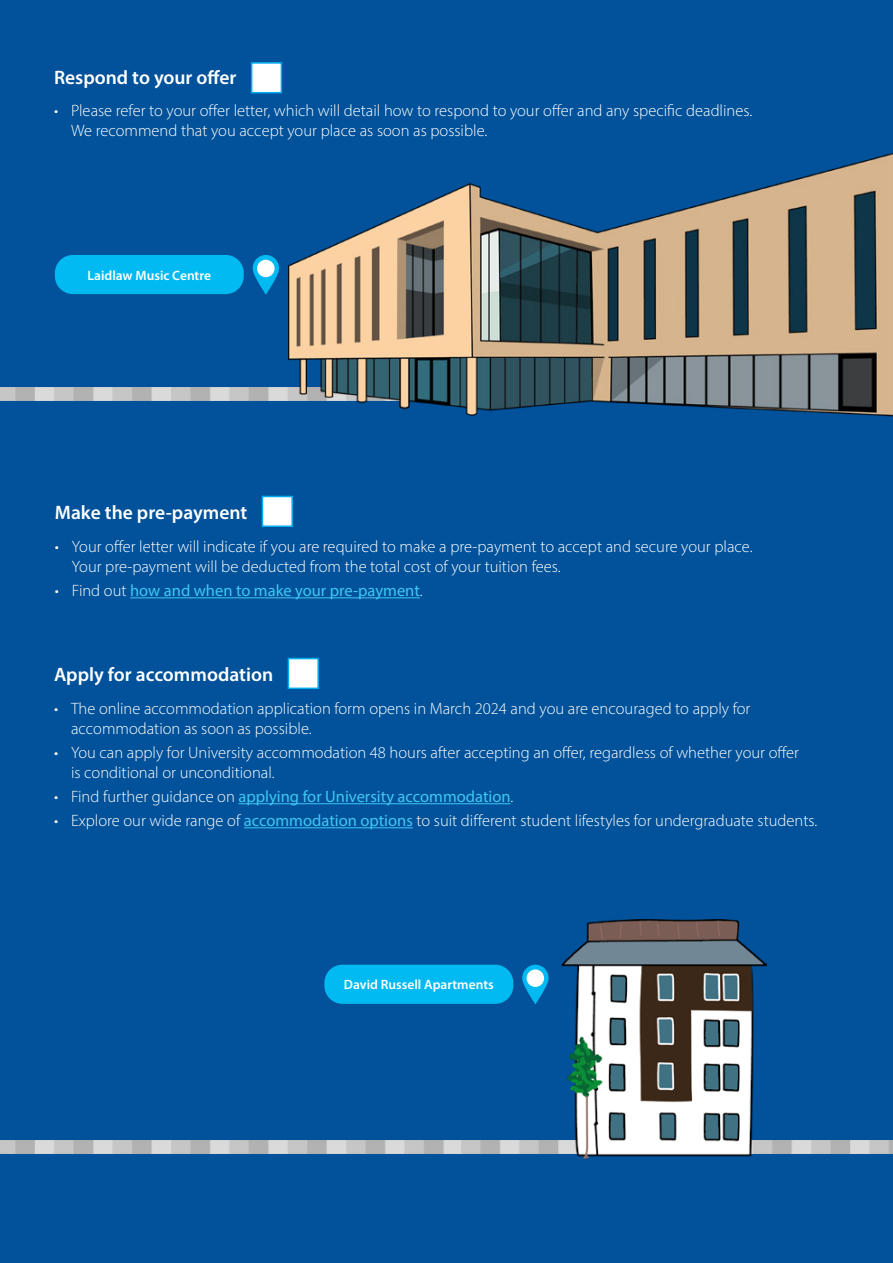
<style>
.page{position:relative;width:893px;height:1263px;background:#01529a}
.page>*{position:absolute;margin:0;border:0;box-sizing:border-box;transform-origin:0 0}
.Section_title{font:600 19.5px "Myriad Pro";color:#fff}
.Body_bullet_points{font:300 16.5px/19.8px "Myriad Pro";color:#fff}
.Body_bullet_points-2{font:16.5px "Myriad Pro";color:#40c7f4}
.t1{font:600 13.5px "Myriad Pro";color:#fff}
.s1{font-weight:300;color:#fff}
.s2{font-weight:400;color:#40c7f4}
</style>
<div class="page">
<img style="left:0;top:1140px;width:893px;height:14px">
<div style="left:288px;top:658px;width:31px;height:31px;background:#fff;border:2px solid #00aeef"></div>
<div style="left:262px;top:496px;width:31px;height:31px;background:#fff;border:2px solid #00aeef"></div>
<img style="left:561px;top:919px;width:205px;height:241px">
<svg style="left:522px;top:965px;width:27px;height:39px"></svg>
<div style="left:527px;top:969px;width:17px;height:18px;background:#fff;border-radius:50%"></div>
<div style="left:324px;top:965px;width:189px;height:39px;background:#00baf1;border-radius:18px"></div>
<div style="left:251px;top:62px;width:31px;height:31px;background:#fff;border:2px solid #00aeef"></div>
<img style="left:0;top:387px;width:289px;height:13px">
<img style="left:289px;top:152px;width:604px;height:265px">
<svg style="left:253px;top:255px;width:26px;height:40px"></svg>
<div style="left:257px;top:260px;width:18px;height:17px;background:#fff;border-radius:50%"></div>
<div style="left:55px;top:255px;width:189px;height:39px;background:#00baf1;border-radius:18px"></div>
<hr style="left:130px;top:597px;width:290px;height:1px;background:#40c7f4">
<hr style="left:239px;top:803px;width:272px;height:1px;background:#40c7f4">
<hr style="left:244px;top:827px;width:169px;height:1px;background:#40c7f4">
<h2 class="Section_title" style="left:54px;top:65px;width:184px">Respond to your offer</h2>
<p class="Body_bullet_points" style="left:71px;top:101px;width:683px;text-indent:-17px">• Please refer to your offer letter, which will detail how to respond to your offer and any specific deadlines.<br>We recommend that you accept your place as soon as possible.</p>
<p class="t1" style="left:88px;top:266px;width:125px">Laidlaw Music Centre</p>
<h2 class="Section_title" style="left:55px;top:500px;width:194px">Make the pre-payment</h2>
<p class="Body_bullet_points" style="left:72px;top:537px;width:682px;text-indent:-17px">• Your offer letter will indicate if you are required to make a pre-payment to accept and secure your place.<br>Your pre-payment will be deducted from the total cost of your tuition fees.</p>
<p class="Body_bullet_points-2" style="left:55px;top:580px;width:369px"><span class="s1">• Find out</span> how and when to make your pre-payment<span class="s1">.</span></p>
<h2 class="Section_title" style="left:54px;top:662px;width:221px">Apply for accommodation</h2>
<p class="Body_bullet_points" style="left:71px;top:699px;width:681px;text-indent:-17px">• The online accommodation application form opens in March 2024 and you are encouraged to apply for accommodation as soon as possible.</p>
<p class="Body_bullet_points" style="left:71px;top:743px;width:730px;text-indent:-17px">• You can apply for University accommodation 48 hours after accepting an offer, regardless of whether your offer is conditional or unconditional.</p>
<p class="Body_bullet_points-2" style="left:54px;top:786px;width:461px"><span class="s1">• Find further guidance on</span> applying for University accommodation<span class="s1">.</span></p>
<p class="Body_bullet_points" style="left:54px;top:811px;width:765px">• Explore our wide range of <span class="s2">accommodation options</span> to suit different student lifestyles for undergraduate students.</p>
<p class="t1" style="left:344px;top:976px;width:151px">David Russell Apartments</p>
</div>
